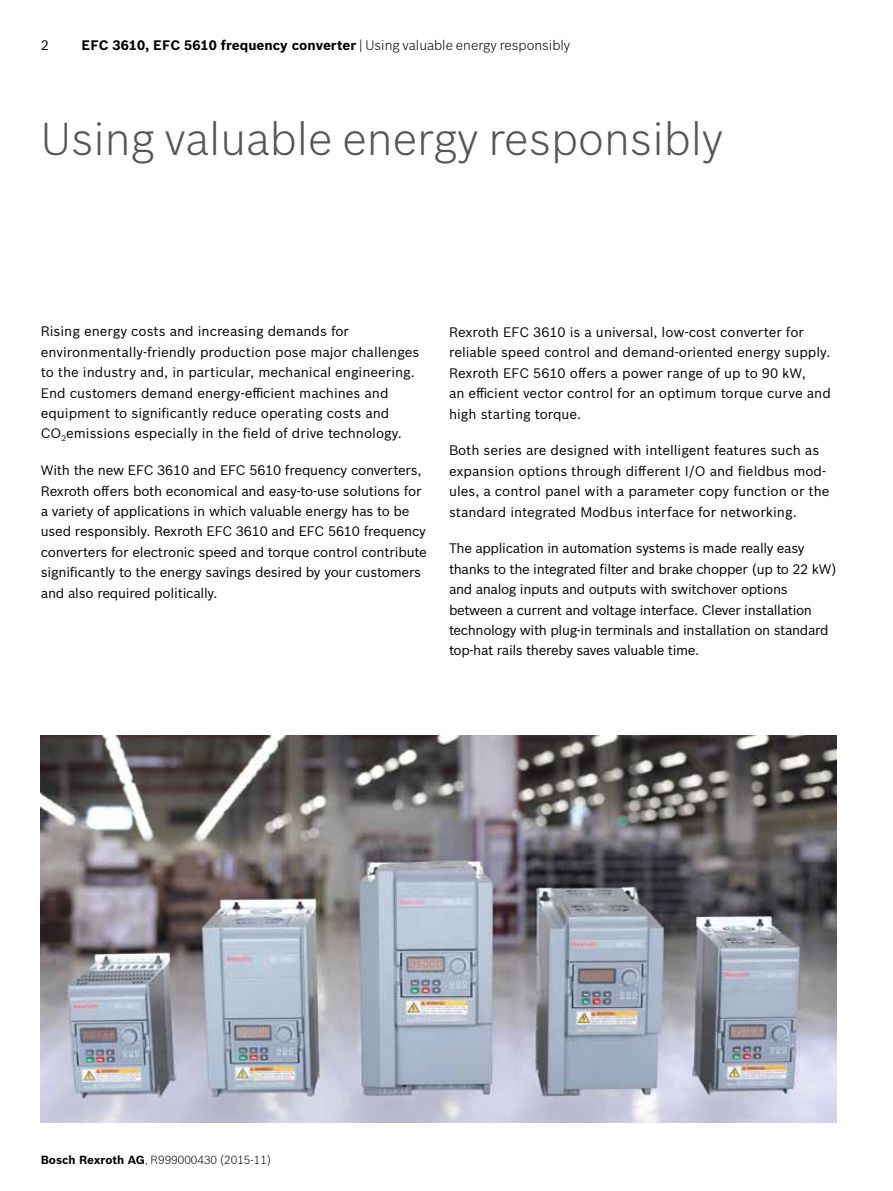
<style>
.page{position:relative;width:893px;height:1191px;background:#fff}
.page>*{position:absolute;margin:0;border:0;box-sizing:border-box;transform-origin:0 0}
.t1{font:300 45px "Bosch Sans";color:#565655}
.t2{font:13.5px/20.4px "Bosch Sans";letter-spacing:-.015em;color:#000}
.t3{font:700 13.5px "Bosch Sans";color:#000}
.t4{font:300 11.55px "Bosch Sans";color:#000}
.s1{font-weight:300}
.s2{font-weight:700}
</style>
<div class="page">
<img style="left:41px;top:735px;width:796px;height:388px">
<p class="t2" style="left:41px;top:34px;width:10px">2</p>
<p class="t3" style="left:82px;top:35px;width:490px">EFC 3610, EFC 5610 frequency converter <span class="s1">| Using valuable energy responsibly</span></p>
<h1 class="t1" style="left:41px;top:107px;width:684px">Using valuable energy responsibly</h1>
<p class="t2" style="left:41px;top:320px;width:380px">Rising energy costs and increasing demands for environmentally-friendly production pose major challenges to the industry and, in particular, mechanical engineering.<br>End customers demand energy-efficient machines and equipment to significantly reduce operating costs and CO<sub>2</sub>emissions especially in the field of drive technology.</p>
<p class="t2" style="left:41px;top:459px;width:388px">With the new EFC 3610 and EFC 5610 frequency converters, Rexroth offers both economical and easy-to-use solutions for a variety of applications in which valuable energy has to be used responsibly. Rexroth EFC 3610 and EFC 5610 frequency converters for electronic speed and torque control contribute significantly to the energy savings desired by your customers and also required politically.</p>
<p class="t2" style="left:449px;top:321px;width:383px">Rexroth EFC 3610 is a universal, low-cost converter for reliable speed control and demand-oriented energy supply.<br>Rexroth EFC 5610 offers a power range of up to 90 kW,<br>an efficient vector control for an optimum torque curve and high starting torque.</p>
<p class="t2" style="left:449px;top:439px;width:382px">Both series are designed with intelligent features such as expansion options through different I/O and fieldbus mod&shy;ules, a control panel with a parameter copy function or the standard integrated Modbus interface for networking.</p>
<p class="t2" style="left:449px;top:537px;width:389px">The application in automation systems is made really easy thanks to the integrated filter and brake chopper (up to 22 kW) and analog inputs and outputs with switchover options between a current and voltage interface. Clever installation technology with plug-in terminals and installation on standard top-hat rails thereby saves valuable time.</p>
<p class="t4" style="left:41px;top:1151px;width:232px"><span class="s2">Bosch Rexroth AG</span>, R999000430 (2015-11)</p>
</div>
